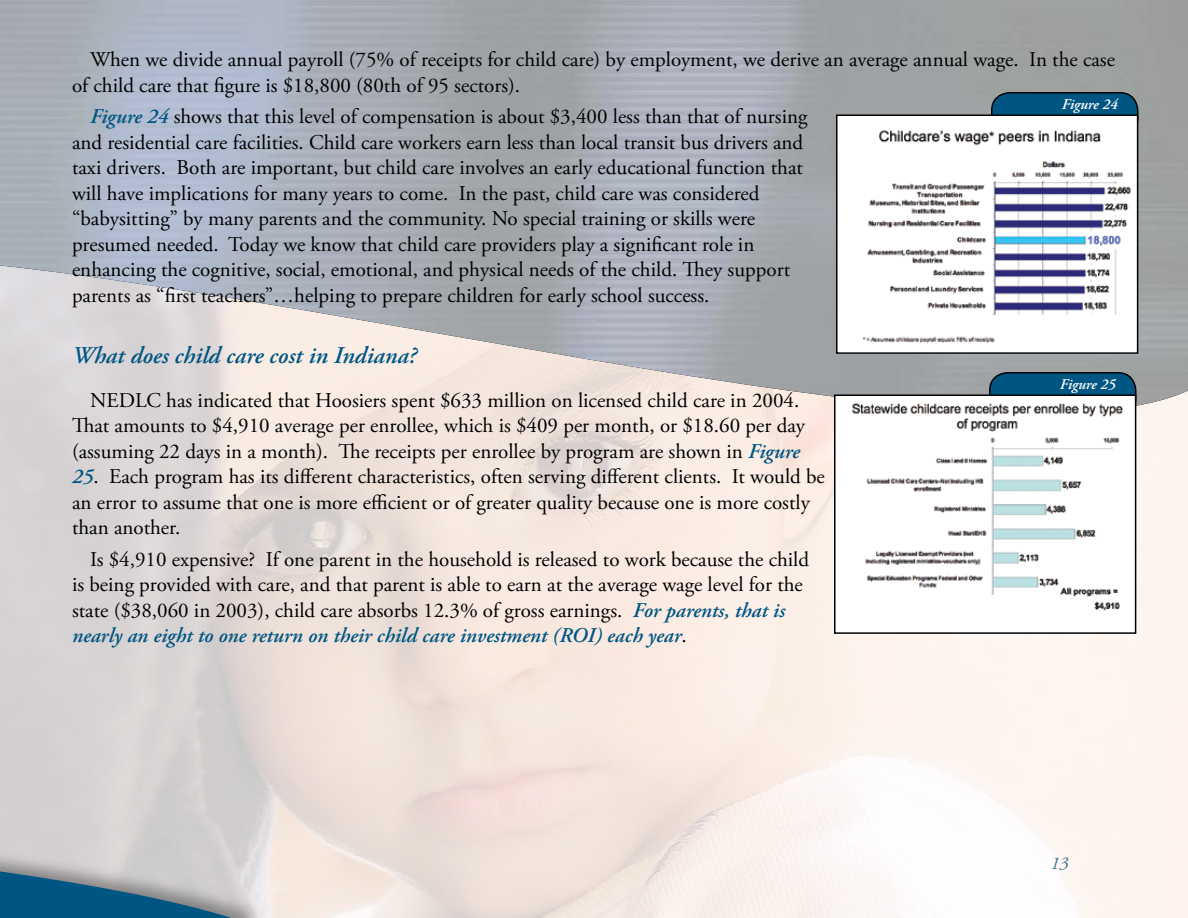
<style>
.page{position:relative;width:1188px;height:918px;background:#fff}
.page>*{position:absolute;margin:0;border:0;box-sizing:border-box;transform-origin:0 0}
.t1{font:italic 600 24px "Adobe Garamond Pro";color:#005683}
.t2{font:21px/25.5px "Adobe Garamond Pro";color:#000}
.t3{font:italic 18px "Adobe Garamond Pro";color:#005683}
.t4{font:italic 600 15px "Adobe Garamond Pro";color:#fff}
.s1{font-weight:600;font-style:italic;color:#005683}
</style>
<div class="page">
<div style="left:0;top:777px;width:263px;height:141px;background:#000;opacity:.36"></div>
<svg style="left:0;top:796px;width:232px;height:122px;background:#a0afb9"></svg>
<svg style="left:0;top:414px;width:1188px;height:77px;background:#ece1db"></svg>
<img style="left:0;top:0;width:1188px;height:414px">
<div style="left:990px;top:373px;width:146px;height:43px;background:#005683;border-radius:18px"></div>
<div style="left:989px;top:372px;width:148px;height:45px;border:2px solid #000;border-radius:18px"></div>
<img style="left:837px;top:397px;width:296px;height:214px">
<div style="left:834px;top:394px;width:302px;height:240px;border:2px solid #000"></div>
<div style="left:992px;top:93px;width:146px;height:43px;background:#005683;border-radius:18px"></div>
<div style="left:991px;top:92px;width:147px;height:45px;border:2px solid #000;border-radius:18px"></div>
<img style="left:839px;top:117px;width:296px;height:234px">
<div style="left:836px;top:114px;width:302px;height:240px;border:2px solid #000"></div>
<p class="t2" style="left:72px;top:48px;width:1045px;text-indent:18px">When we divide annual payroll (75% of receipts for child care) by employment, we derive an average annual wage. In the case of child care that figure is $18,800 (80th of 95 sectors).</p>
<p class="t2" style="left:72px;top:105px;width:737px;text-indent:18px"><span class="s1">Figure 24</span> shows that this level of compensation is about $3,400 less than that of nursing and residential care facilities. Child care workers earn less than local transit bus drivers and taxi drivers. Both are important, but child care involves an early educational function that will have implications for many years to come. In the past, child care was considered “babysitting” by many parents and the community. No special training or skills were presumed needed. Today we know that child care providers play a significant role in enhancing the cognitive, social, emotional, and physical needs of the child. They support parents as “first teachers”…helping to prepare children for early school success.</p>
<p class="t1" style="left:72px;top:342px;width:346px">What does child care cost in Indiana?</p>
<p class="t2" style="left:72px;top:388px;width:735px;text-align:center">NEDLC has indicated that Hoosiers spent $633 million on licensed child care in 2004.<br>That amounts to $4,910 average per enrollee, which is $409 per month, or $18.60 per day (assuming 22 days in a month). The receipts per enrollee by program are shown in <span class="s1">Figure</span></p>
<p class="t2" style="left:72px;top:465px;width:754px"><span class="s1">25</span>. Each program has its different characteristics, often serving different clients. It would be an error to assume that one is more efficient or of greater quality because one is more costly than another.</p>
<p class="t2" style="left:72px;top:547px;width:739px;text-indent:18px">Is $4,910 expensive? If one parent in the household is released to work because the child is being provided with care, and that parent is able to earn at the average wage level for the state ($38,060 in 2003), child care absorbs 12.3% of gross earnings. <span class="s1">For parents, that is nearly an eight to one return on their child care investment (ROI) each year</span>.</p>
<p class="t4" style="left:1062px;top:95px;width:58px">Figure 24</p>
<p class="t4" style="left:1060px;top:375px;width:58px">Figure 25</p>
<p class="t3" style="left:1050px;top:852px;width:19px">13</p>
</div>
